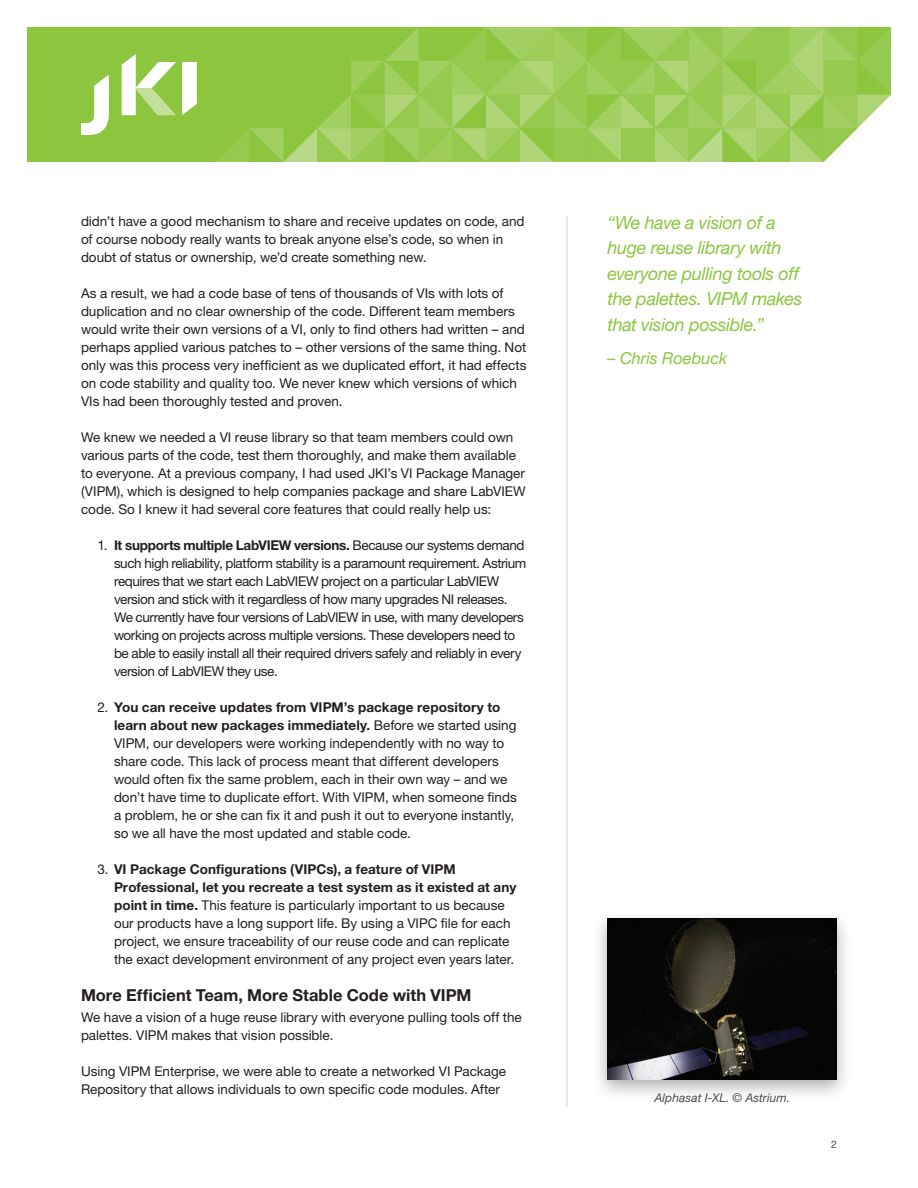
<style>
.page{position:relative;width:918px;height:1188px;background:#fff}
.page>*{position:absolute;margin:0;border:0;box-sizing:border-box;transform-origin:0 0}
.t1{font:italic 18px/25.5px "Helvetica Neue LT Std";letter-spacing:-.02em;color:#8bc63e}
.t2{font:700 16.5px "Helvetica Neue LT Std";color:#231f20}
.Quote_Author{font:italic 16.5px "Helvetica Neue LT Std";letter-spacing:-.005em;color:#8bc63e}
.Body_Numbers{font:13.5px/18px "Helvetica Neue LT Std";color:#231f20}
.Body_Numbers-2{font:13.5px/18px "Helvetica Neue LT Std";letter-spacing:-.03em;color:#231f20}
.t3{font:italic 12px "Helvetica Neue LT Std";letter-spacing:.005em;color:#4b4c4d}
.Copyright{font:10.5px "Helvetica Neue LT Std";color:#4b4c4d}
.s1{font-weight:700}
</style>
<div class="page">
<div style="left:27px;top:27px;width:189px;height:135px;background:#8bc63e"></div>
<svg style="left:216px;top:27px;width:675px;height:135px;background:#9bcc57"></svg>
<svg style="left:182px;top:62px;width:15px;height:53px"></svg>
<svg style="left:81px;top:75px;width:28px;height:60px"></svg>
<svg style="left:122px;top:54px;width:54px;height:61px"></svg>
<hr style="left:567px;top:216px;width:1px;height:891px;background:#d1d2d4">
<div style="left:592px;top:909px;width:259px;height:192px;background:#231f20;opacity:.35"></div>
<img style="left:608px;top:918px;width:229px;height:162px">
<p class="Body_Numbers" style="left:81px;top:212px;width:445px">didn’t have a good mechanism to share and receive updates on code, and of course nobody really wants to break anyone else’s code, so when in doubt of status or ownership, we’d create something new.</p>
<p class="Body_Numbers" style="left:81px;top:284px;width:447px">As a result, we had a code base of tens of thousands of VIs with lots of duplication and no clear ownership of the code. Different team members would write their own versions of a VI, only to find others had written – and perhaps applied various patches to – other versions of the same thing. Not only was this process very inefficient as we duplicated effort, it had effects on code stability and quality too. We never knew which versions of which VIs had been thoroughly tested and proven.</p>
<p class="Body_Numbers" style="left:81px;top:428px;width:446px">We knew we needed a VI reuse library so that team members could own various parts of the code, test them thoroughly, and make them available to everyone. At a previous company, I had used JKI’s VI Package Manager (VIPM), which is designed to help companies package and share LabVIEW code. So I knew it had several core features that could really help us:</p>
<p class="Body_Numbers-2" style="left:114px;top:536px;width:414px;text-indent:-16px">1. <span class="s1">It supports multiple LabVIEW versions.</span> Because our systems demand such high reliability, platform stability is a paramount requirement. Astrium requires that we start each LabVIEW project on a particular LabVIEW version and stick with it regardless of how many upgrades NI releases.<br>We currently have four versions of LabVIEW in use, with many developers working on projects across multiple versions. These developers need to be able to easily install all their required drivers safely and reliably in every version of LabVIEW they use.</p>
<p class="Body_Numbers" style="left:114px;top:698px;width:404px;text-indent:-16px">2. <span class="s1">You can receive updates from VIPM’s package repository to learn about new packages immediately.</span> Before we started using VIPM, our developers were working independently with no way to share code. This lack of process meant that different developers would often fix the same problem, each in their own way – and we don’t have time to duplicate effort. With VIPM, when someone finds a problem, he or she can fix it and push it out to everyone instantly, so we all have the most updated and stable code.</p>
<p class="Body_Numbers" style="left:114px;top:860px;width:404px;text-indent:-16px">3. <span class="s1">VI Package Configurations (VIPCs), a feature of VIPM Professional, let you recreate a test system as it existed at any point in time.</span> This feature is particularly important to us because our products have a long support life. By using a VIPC file for each project, we ensure traceability of our reuse code and can replicate the exact development environment of any project even years later.</p>
<p class="t2" style="left:81px;top:985px;width:392px">More Efficient Team, More Stable Code with VIPM</p>
<p class="Body_Numbers" style="left:81px;top:1008px;width:442px">We have a vision of a huge reuse library with everyone pulling tools off the palettes. VIPM makes that vision possible.</p>
<p class="Body_Numbers" style="left:81px;top:1062px;width:427px">Using VIPM Enterprise, we were able to create a networked VI Package<br>Repository that allows individuals to own specific code modules. After</p>
<p class="t1" style="left:608px;top:209px;width:197px">“We have a vision of a huge reuse library with everyone pulling tools off the palettes. VIPM makes that vision possible.”</p>
<p class="Quote_Author" style="left:608px;top:348px;width:121px">– Chris Roebuck</p>
<p class="t3" style="left:654px;top:1091px;width:137px">Alphasat I-XL. © Astrium.</p>
<p class="Copyright" style="left:831px;top:1138px;width:7px">2</p>
</div>
